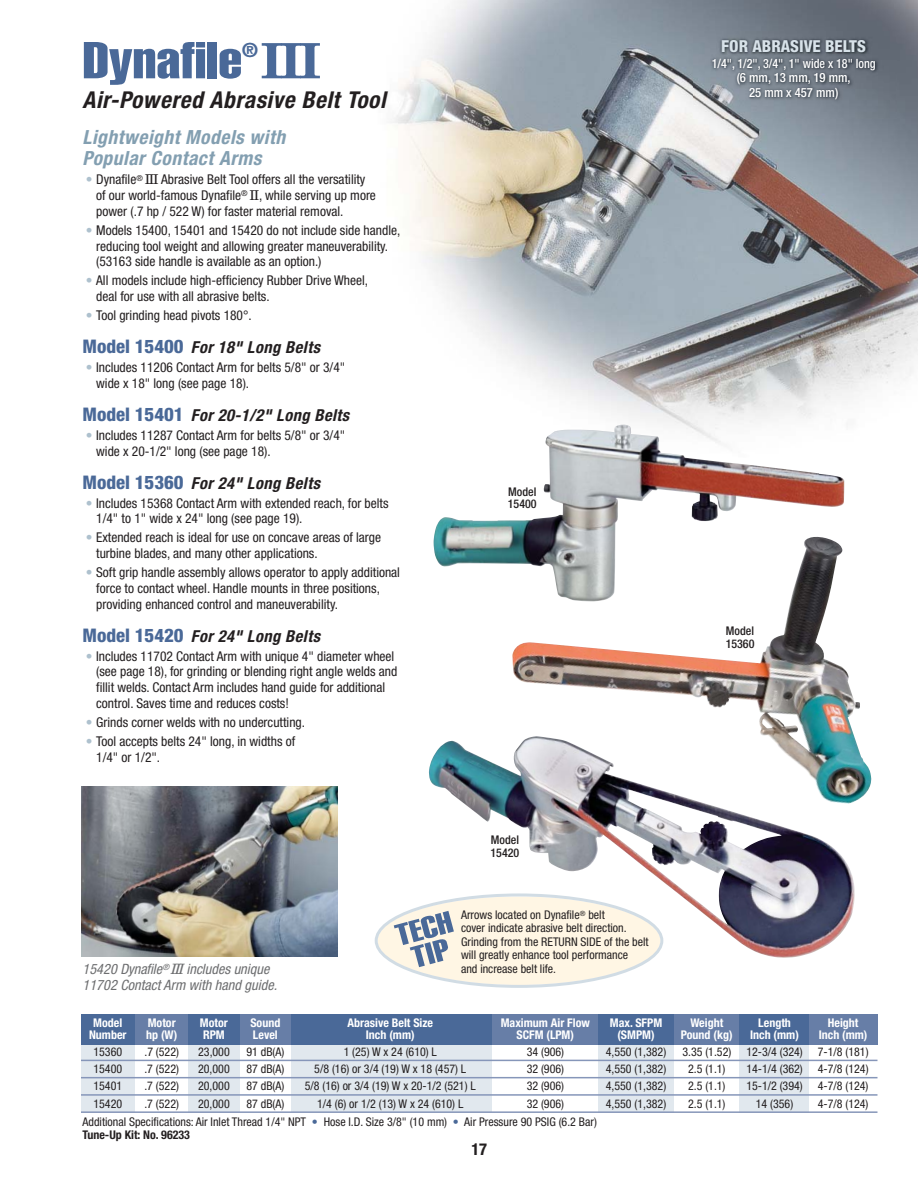
<style>
.page{position:relative;width:918px;height:1188px;background:#fff}
.page>*{position:absolute;margin:0;border:0;box-sizing:border-box;transform-origin:0 0}
.t1{font:51px "Helvetica Extra Compressed";color:#4a6998;scale:1.4 1}
.t2{font:30px/25.5px "Helvetica Extra Compressed";color:#4a6998;text-align:center;scale:1.4 1}
.t3{font:italic 700 condensed 23.25px "Helvetica Neue";color:#231f20}
.t4{font:19.8px "Helvetica Extra Compressed";color:#4a6998}
.t5{font:italic 700 condensed 19.5px/21.8px "Helvetica Neue";letter-spacing:.03em;color:#839fb1}
.t6{font:italic 700 condensed 16.5px "Helvetica Neue";letter-spacing:.03em;color:#231f20}
.t7{font:800 condensed 16.5px "Helvetica Neue";color:#d8e2e9}
.t8{font:700 condensed 16.5px "Helvetica Neue";color:#231f20}
.t9{font:italic condensed 14.25px/15.8px "Helvetica Neue";letter-spacing:.005em;color:#6d6e70}
.t10{font:condensed 13.5px/15.8px "Helvetica Neue";color:#231f20}
.t11{font:500 condensed 12.75px/14.2px "Helvetica Neue";color:#fff;text-align:center;scale:.95 1}
.t12{font:condensed 12px/13.5px "Helvetica Neue";color:#231f20}
.t13{font:700 condensed 12px "Helvetica Neue";color:#fff}
.t14{font:500 condensed 12px/12.8px "Helvetica Neue";color:#231f20}
.s1{font-family:"New Century Schlbk";font-weight:700;font-size:48.75px}
.s2{color:#aec1ce}
.s3{font-family:"New Century Schlbk";font-stretch:normal}
.s4{font-weight:800;font-style:normal;font-size:18.75px;color:#4a6998}
.s5{color:#4a6998}
.s6{font-weight:700}
</style>
<div class="page">
<img style="left:391px;top:0;width:527px;height:425px">
<div style="left:81px;top:1014px;width:797px;height:30px;background:#677ea7"></div>
<div style="left:81px;top:1042px;width:53px;height:70px;background:#e1e8ee"></div>
<div style="left:81px;top:1014px;width:53px;height:30px;background:#4a6998"></div>
<div style="left:188px;top:1042px;width:52px;height:70px;background:#e1e8ee"></div>
<div style="left:188px;top:1014px;width:52px;height:30px;background:#4a6998"></div>
<div style="left:292px;top:1042px;width:200px;height:70px;background:#e1e8ee"></div>
<div style="left:292px;top:1014px;width:200px;height:30px;background:#4a6998"></div>
<div style="left:598px;top:1042px;width:76px;height:70px;background:#e1e8ee"></div>
<div style="left:598px;top:1014px;width:76px;height:30px;background:#4a6998"></div>
<div style="left:740px;top:1042px;width:69px;height:70px;background:#e1e8ee"></div>
<div style="left:740px;top:1014px;width:69px;height:30px;background:#4a6998"></div>
<hr style="left:81px;top:1060px;width:796px;height:1px;background:#8696b9">
<hr style="left:81px;top:1077px;width:796px;height:1px;background:#8696b9">
<hr style="left:81px;top:1094px;width:796px;height:2px;background:#8696b9">
<hr style="left:81px;top:1111px;width:796px;height:2px;background:#8696b9">
<img style="left:429px;top:740px;width:426px;height:218px">
<img style="left:434px;top:425px;width:410px;height:142px">
<img style="left:81px;top:787px;width:256px;height:169px">
<img style="left:694px;top:32px;width:202px;height:87px">
<svg style="left:375px;top:893px;width:288px;height:95px"></svg>
<img style="left:512px;top:534px;width:360px;height:270px">
<h1 class="t1" style="left:83px;top:42px;width:172px">Dynafile <span class="s1">III</span></h1>
<h3 class="t4" style="left:242px;top:43px;width:17px">®</h3>
<h3 class="t3" style="left:82px;top:91px;width:309px">Air-Powered Abrasive Belt Tool</h3>
<h3 class="t5" style="left:82px;top:128px;width:208px">Lightweight Models with<br>Popular Contact Arms</h3>
<p class="t10" style="left:96px;top:173px;width:281px;text-indent:-10px"><span class="s2">•</span> Dynafile<sup>®</sup> <span class="s3">III</span> Abrasive Belt Tool offers all the versatility of our world-famous Dynafile<sup>®</sup> <span class="s3">II</span>, while serving up more power (.7 hp / 522 W) for faster material removal.</p>
<p class="t10" style="left:96px;top:223px;width:306px;text-indent:-10px"><span class="s2">•</span> Models 15400, 15401 and 15420 do not include side handle, reducing tool weight and allowing greater maneuverability. (53163 side handle is available as an option.)</p>
<p class="t10" style="left:96px;top:274px;width:273px;text-indent:-10px"><span class="s2">•</span> All models include high-efficiency Rubber Drive Wheel, deal for use with all abrasive belts.</p>
<p class="t10" style="left:86px;top:309px;width:167px"><span class="s2">•</span> Tool grinding head pivots 180°.</p>
<p class="t6" style="left:82px;top:341px;width:242px"><span class="s4">Model 15400</span> For 18" Long Belts</p>
<p class="t10" style="left:96px;top:361px;width:251px;text-indent:-10px"><span class="s2">•</span> Includes 11206 Contact Arm for belts 5/8" or 3/4" wide x 18" long (see page 18).</p>
<p class="t6" style="left:82px;top:409px;width:271px"><span class="s4">M o d e l 1 5 4 0 1</span> For 20-1/2" Long Belts</p>
<p class="t10" style="left:96px;top:428px;width:251px;text-indent:-10px"><span class="s2">•</span> Includes 11287 Contact Arm for belts 5/8" or 3/4" wide x 20-1/2" long (see page 18).</p>
<p class="t6" style="left:82px;top:477px;width:242px"><span class="s4">Model 15360</span> For 24" Long Belts</p>
<p class="t10" style="left:96px;top:496px;width:294px;text-indent:-10px"><span class="s2">•</span> Includes 15368 Contact Arm with extended reach, for belts<br>1/4" to 1" wide x 24" long (see page 19).</p>
<p class="t10" style="left:96px;top:531px;width:286px;text-indent:-10px"><span class="s2">•</span> Extended reach is ideal for use on concave areas of large turbine blades, and many other applications.</p>
<p class="t10" style="left:96px;top:566px;width:305px;text-indent:-10px"><span class="s2">•</span> Soft grip handle assembly allows operator to apply additional force to contact wheel. Handle mounts in three positions, providing enhanced control and maneuverability.</p>
<p class="t6" style="left:82px;top:630px;width:242px"><span class="s4">Model 15420</span> For 24" Long Belts</p>
<p class="t10" style="left:96px;top:649px;width:303px;text-indent:-10px"><span class="s2">•</span> Includes 11702 Contact Arm with unique 4" diameter wheel (see page 18), for grinding or blending right angle welds and fillit welds. Contact Arm includes hand guide for additional control. Saves time and reduces costs!</p>
<p class="t10" style="left:86px;top:715px;width:221px"><span class="s2">•</span> Grinds corner welds with no undercutting.</p>
<p class="t10" style="left:96px;top:734px;width:201px;text-indent:-10px"><span class="s2">•</span> Tool accepts belts 24" long, in widths of<br>1/4" or 1/2".</p>
<p class="t14" style="left:508px;top:486px;width:30px">Model<br>15400</p>
<p class="t14" style="left:491px;top:835px;width:30px">Model<br>15420</p>
<p class="t9" style="left:82px;top:963px;width:199px">15420 Dynafile<sup>®</sup> <span class="s3">III</span> includes unique<br>11702 Contact Arm with hand guide.</p>
<h2 class="t2" style="left:394px;top:925px;width:42px;rotate:-15deg">TECH<br>TIP</h2>
<p class="t12" style="left:461px;top:909px;width:189px">Arrows located on Dynafile<sup>®</sup> belt<br>cover indicate abrasive belt direction.<br>Grinding from the RETURN SIDE of the belt will greatly enhance tool performance<br>and increase belt life.</p>
<p class="t7" style="left:721px;top:41px;width:146px">FOR ABRASIVE BELTS</p>
<p class="t11" style="left:712px;top:57px;width:174px">1/4", 1/2", 3/4", 1" wide x 18" long (6 mm, 13 mm, 19 mm,<br>25 mm x 457 mm)</p>
<p class="t14" style="left:726px;top:625px;width:30px">Model<br>15360</p>
<p class="t13" style="left:93px;top:1019px;width:31px">Model</p>
<p class="t13" style="left:148px;top:1019px;width:29px">Motor</p>
<p class="t13" style="left:200px;top:1019px;width:29px">Motor</p>
<p class="t13" style="left:250px;top:1019px;width:31px">Sound</p>
<p class="t13" style="left:347px;top:1019px;width:87px">Abrasive Belt Size</p>
<p class="t13" style="left:501px;top:1019px;width:91px">Maximum Air Flow</p>
<p class="t13" style="left:610px;top:1019px;width:54px">Max. SFPM</p>
<p class="t13" style="left:690px;top:1019px;width:34px">Weight</p>
<p class="t13" style="left:758px;top:1019px;width:34px">Length</p>
<p class="t13" style="left:828px;top:1019px;width:32px">Height</p>
<p class="t13" style="left:89px;top:1031px;width:39px">Number</p>
<p class="t13" style="left:146px;top:1031px;width:33px">hp (W)</p>
<p class="t13" style="left:203px;top:1031px;width:23px">RPM</p>
<p class="t13" style="left:253px;top:1031px;width:26px">Level</p>
<p class="t13" style="left:366px;top:1031px;width:50px">Inch (mm)</p>
<p class="t13" style="left:516px;top:1031px;width:59px">SCFM (LPM)</p>
<p class="t13" style="left:617px;top:1031px;width:39px">(SMPM)</p>
<p class="t13" style="left:681px;top:1031px;width:53px">Pound (kg)</p>
<p class="t13" style="left:750px;top:1031px;width:50px">Inch (mm)</p>
<p class="t13" style="left:819px;top:1031px;width:50px">Inch (mm)</p>
<p class="t12" style="left:93px;top:1046px;width:30px">15360</p>
<p class="t12" style="left:144px;top:1046px;width:36px">.7 (522)</p>
<p class="t12" style="left:198px;top:1046px;width:33px">23,000</p>
<p class="t12" style="left:246px;top:1046px;width:39px">91 dB(A)</p>
<p class="t12" style="left:344px;top:1046px;width:95px">1 (25) W x 24 (610) L</p>
<p class="t12" style="left:527px;top:1046px;width:39px">34 (906)</p>
<p class="t12" style="left:606px;top:1046px;width:62px">4,550 (1,382)</p>
<p class="t12" style="left:682px;top:1046px;width:50px">3.35 (1.52)</p>
<p class="t12" style="left:746px;top:1046px;width:124px">12-3/4 (324) 7-1/8 (181)</p>
<p class="t12" style="left:93px;top:1063px;width:30px">15400</p>
<p class="t12" style="left:144px;top:1063px;width:36px">.7 (522)</p>
<p class="t12" style="left:198px;top:1063px;width:33px">20,000</p>
<p class="t12" style="left:246px;top:1063px;width:39px">87 dB(A)</p>
<p class="t12" style="left:314px;top:1063px;width:153px">5/8 (16) or 3/4 (19) W x 18 (457) L</p>
<p class="t12" style="left:527px;top:1063px;width:39px">32 (906)</p>
<p class="t12" style="left:606px;top:1063px;width:62px">4,550 (1,382)</p>
<p class="t12" style="left:688px;top:1063px;width:39px">2.5 (1.1)</p>
<p class="t12" style="left:746px;top:1063px;width:124px">14-1/4 (362) 4-7/8 (124)</p>
<p class="t12" style="left:93px;top:1080px;width:30px">15401</p>
<p class="t12" style="left:144px;top:1080px;width:36px">.7 (522)</p>
<p class="t12" style="left:198px;top:1080px;width:33px">20,000</p>
<p class="t12" style="left:246px;top:1080px;width:39px">87 dB(A)</p>
<p class="t12" style="left:305px;top:1080px;width:173px">5/8 (16) or 3/4 (19) W x 20-1/2 (521) L</p>
<p class="t12" style="left:527px;top:1080px;width:39px">32 (906)</p>
<p class="t12" style="left:606px;top:1080px;width:62px">4,550 (1,382)</p>
<p class="t12" style="left:688px;top:1080px;width:39px">2.5 (1.1)</p>
<p class="t12" style="left:746px;top:1080px;width:124px">15-1/2 (394) 4-7/8 (124)</p>
<p class="t12" style="left:93px;top:1098px;width:30px">15420</p>
<p class="t12" style="left:144px;top:1098px;width:36px">.7 (522)</p>
<p class="t12" style="left:198px;top:1098px;width:33px">20,000</p>
<p class="t12" style="left:246px;top:1098px;width:39px">87 dB(A)</p>
<p class="t12" style="left:317px;top:1098px;width:148px">1/4 (6) or 1/2 (13) W x 24 (610) L</p>
<p class="t12" style="left:527px;top:1098px;width:39px">32 (906)</p>
<p class="t12" style="left:606px;top:1098px;width:62px">4,550 (1,382)</p>
<p class="t12" style="left:688px;top:1098px;width:39px">2.5 (1.1)</p>
<p class="t12" style="left:756px;top:1098px;width:39px">14 (356)</p>
<p class="t12" style="left:818px;top:1098px;width:52px">4-7/8 (124)</p>
<p class="t12" style="left:83px;top:1116px;width:516px">Additional Specifications: Air Inlet Thread 1/4" NPT <span class="s5">•</span> Hose I.D. Size 3/8" (10 mm) <span class="s5">•</span> Air Pressure 90 PSIG (6.2 Bar)<br><span class="s6">Tune-Up Kit: No. 96233</span></p>
<p class="t8" style="left:471px;top:1143px;width:17px">17</p>
</div>
